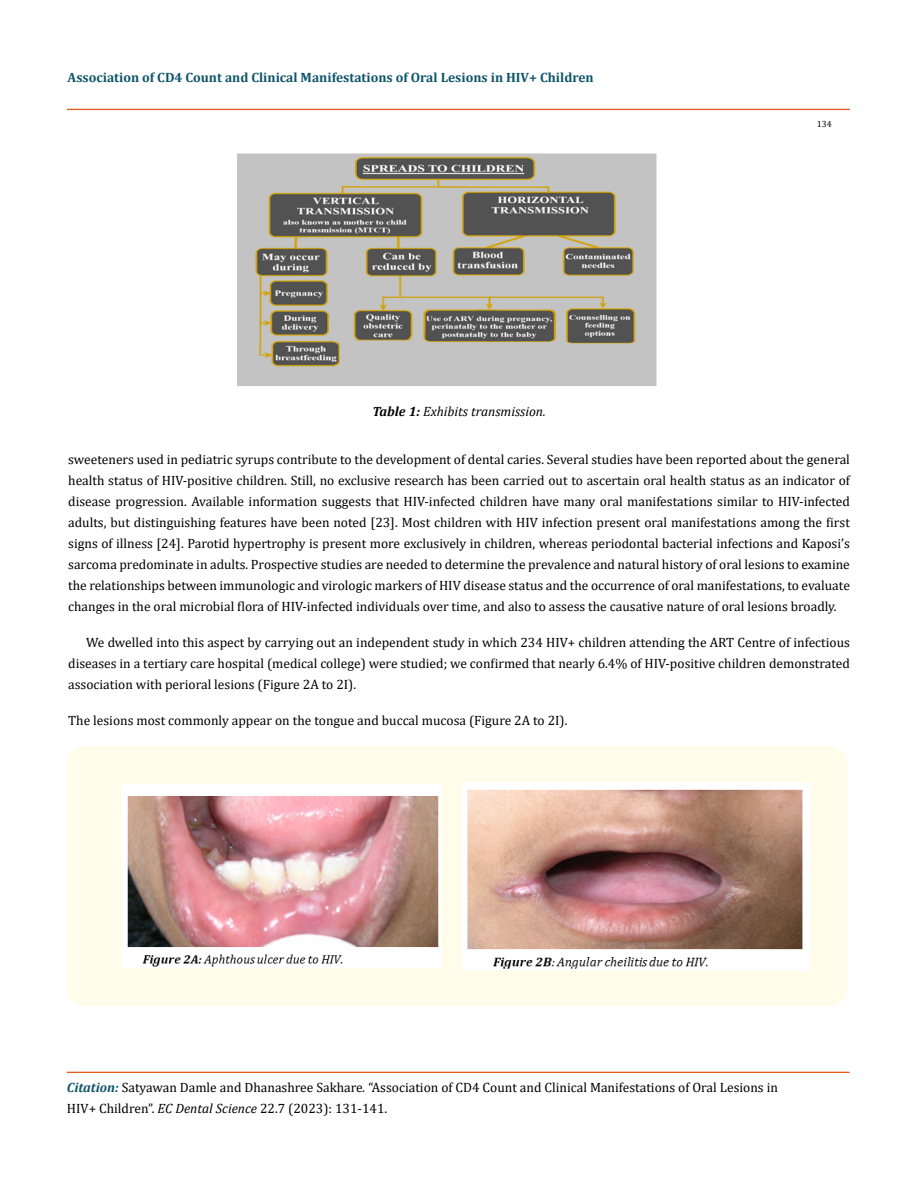
<style>
.page{position:relative;width:917px;height:1188px;background:#fff}
.page>*{position:absolute;margin:0;border:0;box-sizing:border-box;transform-origin:0 0}
.t1{font:13.5px/21px "Cambria";color:#000;text-align:justify}
.t2{font:700 13.5px "Cambria";color:#0e546a}
.t3{font:italic 13.5px "Cambria";color:#000}
.t4{font:9px "Cambria";color:#000}
.s1{font-weight:700}
.s2{font-weight:700;font-style:italic;color:#0e546a}
.s3{font-style:italic}
</style>
<div class="page">
<div style="left:67px;top:109px;width:782px;height:1px;border:1px solid #e05d1a"></div>
<div style="left:67px;top:1072px;width:782px;height:1px;border:1px solid #e05d1a"></div>
<img style="left:237px;top:153px;width:420px;height:233px">
<div style="left:67px;top:746px;width:780px;height:260px;background:#fffde9;border-radius:18px"></div>
<img style="left:122px;top:784px;width:319px;height:184px">
<img style="left:462px;top:782px;width:348px;height:188px">
<p class="t2" style="left:68px;top:68px;width:527px">Association of CD4 Count and Clinical Manifestations of Oral Lesions in HIV+ Children</p>
<p class="t4" style="left:816px;top:118px;width:16px">134</p>
<p class="t3" style="left:372px;top:402px;width:175px"><span class="s1">Table 1:</span> Exhibits transmission.</p>
<p class="t1" style="left:68px;top:449px;width:783px">sweeteners used in pediatric syrups contribute to the development of dental caries. Several studies have been reported about the general health status of HIV-positive children. Still, no exclusive research has been carried out to ascertain oral health status as an indicator of disease progression. Available information suggests that HIV-infected children have many oral manifestations similar to HIV-infected adults, but distinguishing features have been noted [23]. Most children with HIV infection present oral manifestations among the first signs of illness [24]. Parotid hypertrophy is present more exclusively in children, whereas periodontal bacterial infections and Kaposi’s sarcoma predominate in adults. Prospective studies are needed to determine the prevalence and natural history of oral lesions to examine the relationships between immunologic and virologic markers of HIV disease status and the occurrence of oral manifestations, to evaluate changes in the oral microbial flora of HIV-infected individuals over time, and also to assess the causative nature of oral lesions broadly.</p>
<p class="t1" style="left:68px;top:632px;width:783px;text-indent:18px">We dwelled into this aspect by carrying out an independent study in which 234 HIV+ children attending the ART Centre of infectious diseases in a tertiary care hospital (medical college) were studied; we confirmed that nearly 6.4% of HIV-positive children demonstrated association with perioral lesions (Figure 2A to 2I).</p>
<p class="t1" style="left:68px;top:710px;width:501px">The lesions most commonly appear on the tongue and buccal mucosa (Figure 2A to 2I).</p>
<p class="t1" style="left:67px;top:1077px;width:712px"><span class="s2">Citation:</span> Satyawan Damle and Dhanashree Sakhare<span class="s3">.</span> “Association of CD4 Count and Clinical Manifestations of Oral Lesions in<br>HIV+ Children”. <span class="s3">EC Dental Science</span> 22.7 (2023): 131-141.</p>
</div>
